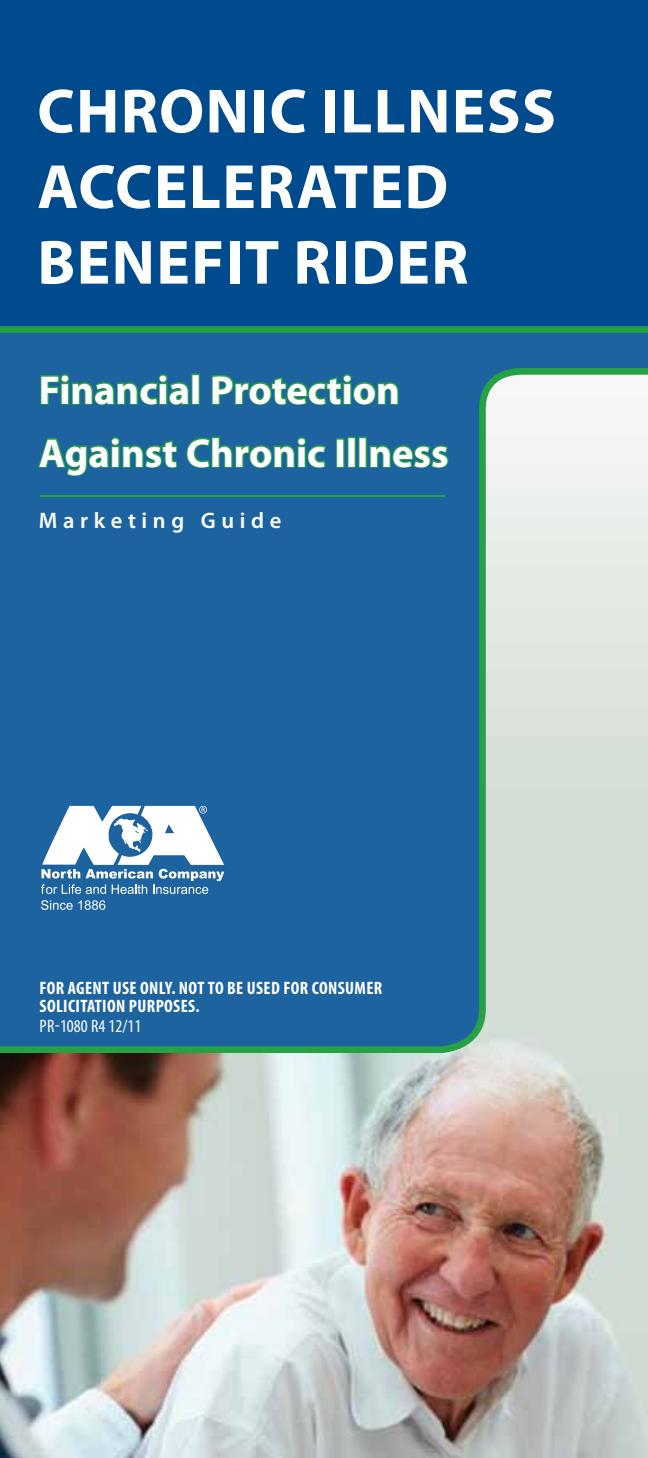
<style>
.page{position:relative;width:648px;height:1458px;background:#fff}
.page>*{position:absolute;margin:0;border:0;box-sizing:border-box;transform-origin:0 0}
.t1{font:700 63px/75.6px "Myriad Pro";letter-spacing:.02em;color:#fff}
.t2{font:700 40.5px/63px "Myriad Pro";color:#fff}
.t3{font:600 22.5px "Myriad Pro";letter-spacing:.25em;color:#fff}
.t4{font:700 condensed 18px/18px "Myriad Pro";letter-spacing:.02em;color:#fff}
.t5{font:condensed 18px "Myriad Pro";color:#fff}
</style>
<div class="page">
<img style="left:0;top:1053px;width:648px;height:405px">
<svg style="left:0;top:333px;width:648px;height:720px;background:#4f86ae"></svg>
<div style="left:0;top:0;width:648px;height:333px;background:#004b8d"></div>
<svg style="left:41px;top:900px;width:64px;height:10px"></svg>
<svg style="left:41px;top:806px;width:183px;height:88px"></svg>
<svg style="left:39px;top:374px;width:22px;height:32px"></svg>
<div style="left:61px;top:383px;width:8px;height:22px;border:2px solid #26a146"></div>
<div style="left:61px;top:374px;width:8px;height:8px;border:2px solid #26a146;border-radius:50%"></div>
<svg style="left:71px;top:381px;width:88px;height:25px;background:#207b7b"></svg>
<div style="left:159px;top:383px;width:8px;height:22px;border:2px solid #26a146"></div>
<div style="left:159px;top:374px;width:9px;height:8px;border:2px solid #26a146;border-radius:50%"></div>
<svg style="left:168px;top:381px;width:23px;height:25px"></svg>
<div style="left:191px;top:374px;width:9px;height:31px;border:2px solid #26a146"></div>
<svg style="left:211px;top:374px;width:132px;height:32px;background:#1f7781"></svg>
<div style="left:343px;top:383px;width:8px;height:22px;border:2px solid #26a146"></div>
<div style="left:343px;top:374px;width:9px;height:8px;border:2px solid #26a146;border-radius:50%"></div>
<svg style="left:352px;top:381px;width:48px;height:25px"></svg>
<svg style="left:37px;top:425px;width:74px;height:78px;background:#1e6c91"></svg>
<div style="left:111px;top:446px;width:9px;height:22px;border:2px solid #26a146"></div>
<div style="left:111px;top:437px;width:9px;height:8px;border:2px solid #26a146;border-radius:50%"></div>
<svg style="left:121px;top:438px;width:57px;height:31px;background:#1f7880"></svg>
<svg style="left:185px;top:436px;width:111px;height:33px;background:#1f7684"></svg>
<div style="left:297px;top:446px;width:9px;height:22px;border:2px solid #26a146"></div>
<div style="left:297px;top:437px;width:9px;height:8px;border:2px solid #26a146;border-radius:50%"></div>
<svg style="left:306px;top:444px;width:21px;height:25px"></svg>
<div style="left:336px;top:438px;width:8px;height:30px;border:2px solid #26a146"></div>
<div style="left:348px;top:437px;width:8px;height:31px;border:2px solid #26a146"></div>
<div style="left:359px;top:437px;width:8px;height:31px;border:2px solid #26a146"></div>
<svg style="left:369px;top:444px;width:81px;height:25px;background:#207d78"></svg>
<hr style="left:40px;top:496px;width:406px;height:1px;background:#26a146">
<h1 class="t1" style="left:37px;top:71px;width:520px">Chronic illness acc</h1>
<h1 class="t1" style="left:37px;top:147px;width:419px;text-align:right">elerated benefit rider</h1>
<h2 class="t2" style="left:39px;top:357px;width:411px">Financial Protection<br>Against Chronic Illness</h2>
<p class="t3" style="left:39px;top:507px;width:244px">Marketing Guide</p>
<p class="t4" style="left:40px;top:978px;width:344px">FOR AGENT USE ONLY. NOT TO BE USED FOR CONSUMER<br>SOLICITATION PURPOSES.</p>
<p class="t5" style="left:40px;top:1015px;width:103px">PR-1080 R4 12/11</p>
</div>
